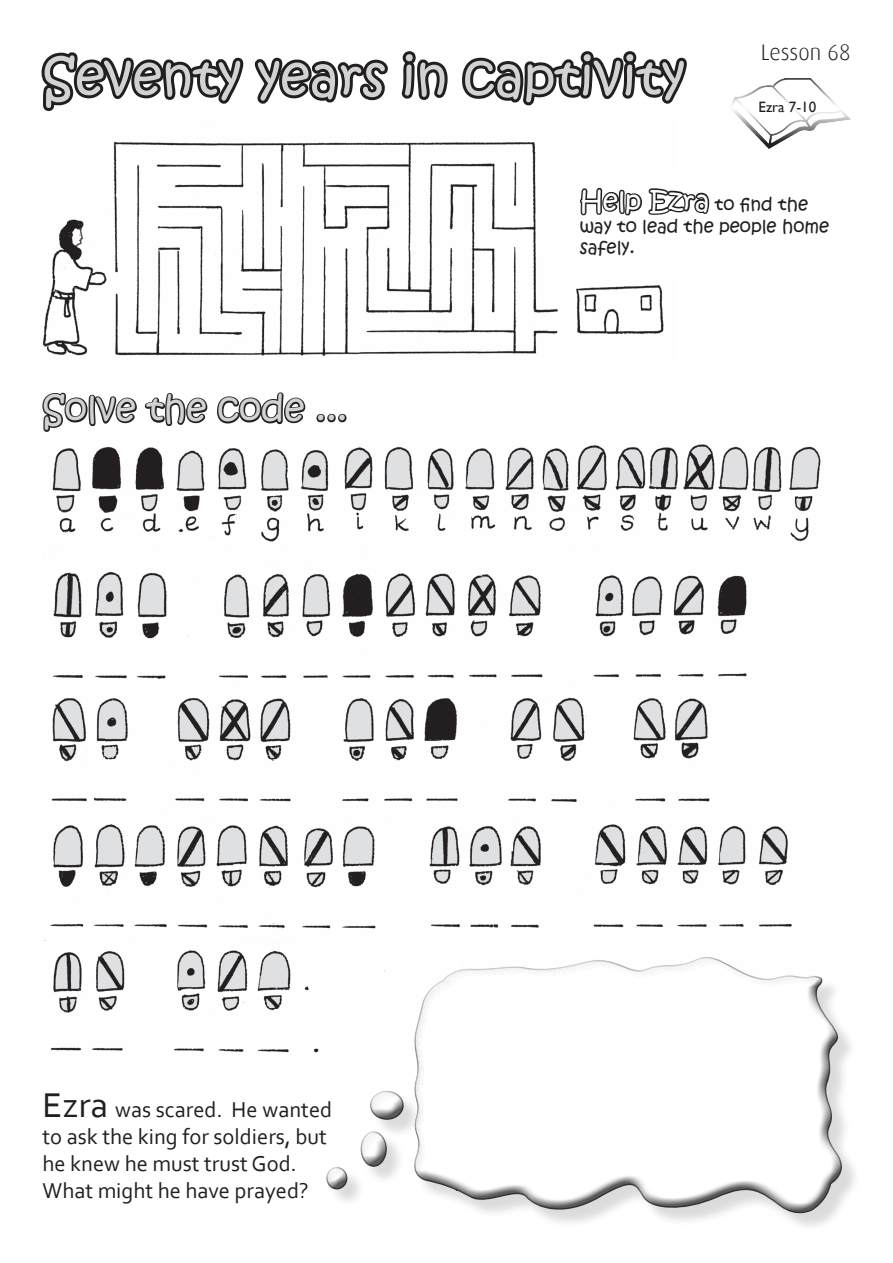
<style>
.page{position:relative;width:893px;height:1263px;background:#fff}
.page>*{position:absolute;margin:0;border:0;box-sizing:border-box;transform-origin:0 0}
.t1{font:52.5px "Kristen ITC";color:#d1d2d4}
.t2{font:36px "Kristen ITC";color:#d1d2d4}
.t3{font:22.5px/27px "Corbel";color:#231f20}
.t4{font:300 22.5px "Dax";letter-spacing:-.005em;color:#231f20}
.t5{font:18px/21.6px "Kristen ITC";color:#231f20}
.t6{font:15px "Gill Sans";color:#231f20}
.s1{font-size:27px;color:#fff}
.s2{font-size:36px}
</style>
<div class="page">
<svg style="left:41px;top:52px;width:347px;height:59px"></svg>
<svg style="left:401px;top:51px;width:47px;height:49px"></svg>
<svg style="left:462px;top:51px;width:225px;height:55px"></svg>
<img style="left:731px;top:78px;width:119px;height:71px">
<img style="left:42px;top:141px;width:622px;height:215px">
<svg style="left:578px;top:186px;width:132px;height:32px"></svg>
<img style="left:44px;top:444px;width:777px;height:609px">
<svg style="left:42px;top:392px;width:264px;height:40px"></svg>
<svg style="left:316px;top:414px;width:31px;height:9px"></svg>
<div style="left:416px;top:959px;width:444px;height:272px;background:#231f20;opacity:.16"></div>
<div style="left:412px;top:955px;width:430px;height:217px;background:#fff"></div>
<div style="left:412px;top:971px;width:430px;height:242px;background:#231f20;opacity:.75"></div>
<div style="left:328px;top:1169px;width:37px;height:38px;background:#231f20;opacity:.16"></div>
<div style="left:325px;top:1168px;width:24px;height:22px;background:#231f20;opacity:.75"></div>
<div style="left:363px;top:1133px;width:42px;height:52px;background:#231f20;opacity:.16"></div>
<div style="left:359px;top:1133px;width:28px;height:35px;background:#231f20;opacity:.75"></div>
<div style="left:372px;top:1093px;width:49px;height:45px;background:#231f20;opacity:.16"></div>
<div style="left:368px;top:1088px;width:37px;height:23px;background:#fff;opacity:.75"></div>
<div style="left:368px;top:1094px;width:37px;height:27px;background:#231f20;opacity:.75"></div>
<h1 class="t1" style="left:43px;top:43px;width:644px">Seventy years in captivity</h1>
<p class="t4" style="left:761px;top:40px;width:91px">Lesson 68</p>
<p class="t6" style="left:758px;top:98px;width:59px">Ezra 7-10</p>
<h2 class="t2" style="left:43px;top:385px;width:307px">Solve the code ...</h2>
<p class="t5" style="left:580px;top:194px;width:251px"><span class="s1">Help Ezra</span> to find the way to lead the people home safely.</p>
<p class="t3" style="left:43px;top:1096px;width:291px"><span class="s2">Ezra</span> was scared. He wanted to ask the king for soldiers, but he knew he must trust God.<br>What might he have prayed?</p>
</div>
